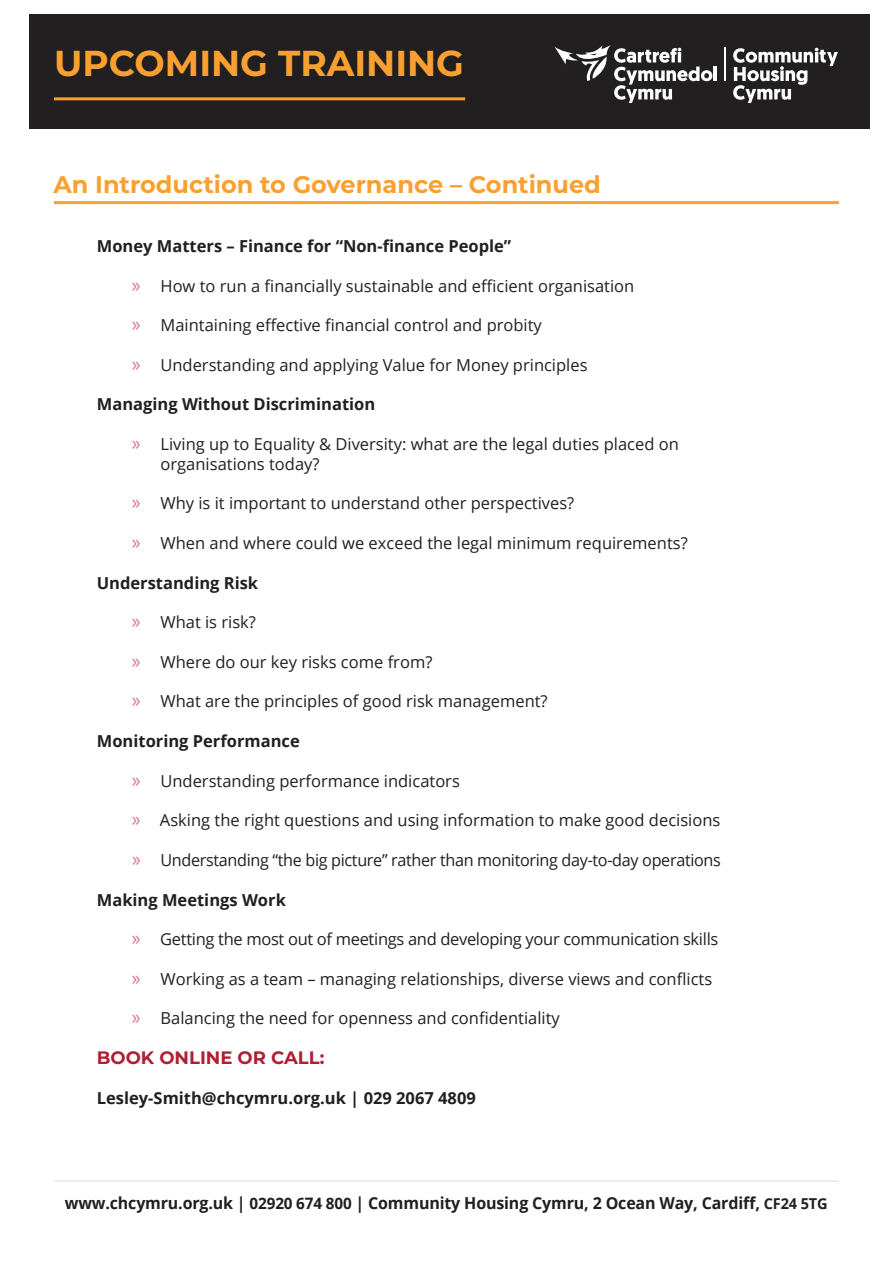
<style>
.page{position:relative;width:893px;height:1263px;background:#fff}
.page>*{position:absolute;margin:0;border:0;box-sizing:border-box;transform-origin:0 0}
.t1{font:700 36px "Montserrat";color:#f9a031}
.t2{font:700 24px "Montserrat";color:#f9a031}
.t3{font:700 18px "Montserrat";color:#b01e32}
.t4{font:16.5px/19.8px "Open Sans";color:#211f1f}
.Paragraph_Bold{font:700 16.5px "Open Sans";color:#211f1f}
.t5{font:16.5px "Open Sans";letter-spacing:-.02em;color:#211f1f}
.s1{font-family:"Myriad Pro";font-size:21px;color:#dd6e86}
.s2{font-size:15.75px}
.s3{font-size:15px}
</style>
<div class="page">
<div style="left:29px;top:15px;width:841px;height:114px;background:#211f1f"></div>
<hr style="left:54px;top:97px;width:411px;height:3px;background:#f9a031">
<hr style="left:725px;top:48px;width:1px;height:33px;background:#fff">
<hr style="left:714px;top:67px;width:3px;height:14px;background:#fff">
<svg style="left:733px;top:48px;width:105px;height:55px"></svg>
<svg style="left:555px;top:45px;width:157px;height:58px"></svg>
<hr style="left:54px;top:1180px;width:785px;height:2px;background:#e6e6e6">
<hr style="left:54px;top:201px;width:785px;height:3px;background:#f9a031">
<h1 class="t1" style="left:54px;top:37px;width:412px">UPCOMING TRAINING</h1>
<h1 class="t2" style="left:53px;top:167px;width:549px">An Introduction to Governance – Continued</h1>
<p class="Paragraph_Bold" style="left:97px;top:234px;width:416px">Money Matters – Finance for “Non-finance People”</p>
<p class="t4" style="left:132px;top:275px;width:504px"><span class="s1">»</span> How to run a financially sustainable and efficient organisation</p>
<p class="t4" style="left:132px;top:315px;width:411px"><span class="s1">»</span> Maintaining effective financial control and probity</p>
<p class="t4" style="left:132px;top:354px;width:457px"><span class="s1">»</span> Understanding and applying Value for Money principles</p>
<p class="Paragraph_Bold" style="left:97px;top:393px;width:280px">Managing Without Discrimination</p>
<p class="t4" style="left:161px;top:434px;width:520px;text-indent:-29px"><span class="s1">»</span> Living up to Equality &amp; Diversity: what are the legal duties placed on organisations today?</p>
<p class="t4" style="left:132px;top:493px;width:444px"><span class="s1">»</span> Why is it important to understand other perspectives?</p>
<p class="t4" style="left:132px;top:533px;width:557px"><span class="s1">»</span> When and where could we exceed the legal minimum requirements?</p>
<p class="Paragraph_Bold" style="left:97px;top:571px;width:163px">Understanding Risk</p>
<p class="t4" style="left:132px;top:612px;width:125px"><span class="s1">»</span> What is risk?</p>
<p class="t4" style="left:132px;top:651px;width:302px"><span class="s1">»</span> Where do our key risks come from?</p>
<p class="t4" style="left:132px;top:691px;width:417px"><span class="s1">»</span> What are the principles of good risk management?</p>
<p class="Paragraph_Bold" style="left:97px;top:729px;width:204px">Monitoring Performance</p>
<p class="t4" style="left:132px;top:770px;width:329px"><span class="s1">»</span> Understanding performance indicators</p>
<p class="t4" style="left:132px;top:810px;width:590px"><span class="s1">»</span> Asking the right questions and using information to make good decisions</p>
<p class="t5" style="left:132px;top:849px;width:590px"><span class="s1">»</span> Understanding “the big picture” rather than monitoring day-to-day operations</p>
<p class="Paragraph_Bold" style="left:97px;top:888px;width:191px">Making Meetings Work</p>
<p class="t5" style="left:132px;top:928px;width:588px"><span class="s1">»</span> Getting the most out of meetings and developing your communication skills</p>
<p class="t4" style="left:132px;top:968px;width:582px"><span class="s1">»</span> Working as a team – managing relationships, diverse views and conflicts</p>
<p class="t4" style="left:132px;top:1008px;width:429px"><span class="s1">»</span> Balancing the need for openness and confidentiality</p>
<h3 class="t3" style="left:97px;top:1044px;width:229px">BOOK ONLINE OR CALL:</h3>
<p class="Paragraph_Bold" style="left:97px;top:1086px;width:381px">Lesley-Smith@chcymru.org.uk | 029 2067 4809</p>
<p class="Paragraph_Bold" style="left:65px;top:1192px;width:764px">www.chcymru.org.uk | <span class="s2">02920 674 800</span> | Community Housing Cymru, 2 Ocean Way, Cardiff, <span class="s3">CF24 5TG</span></p>
</div>
